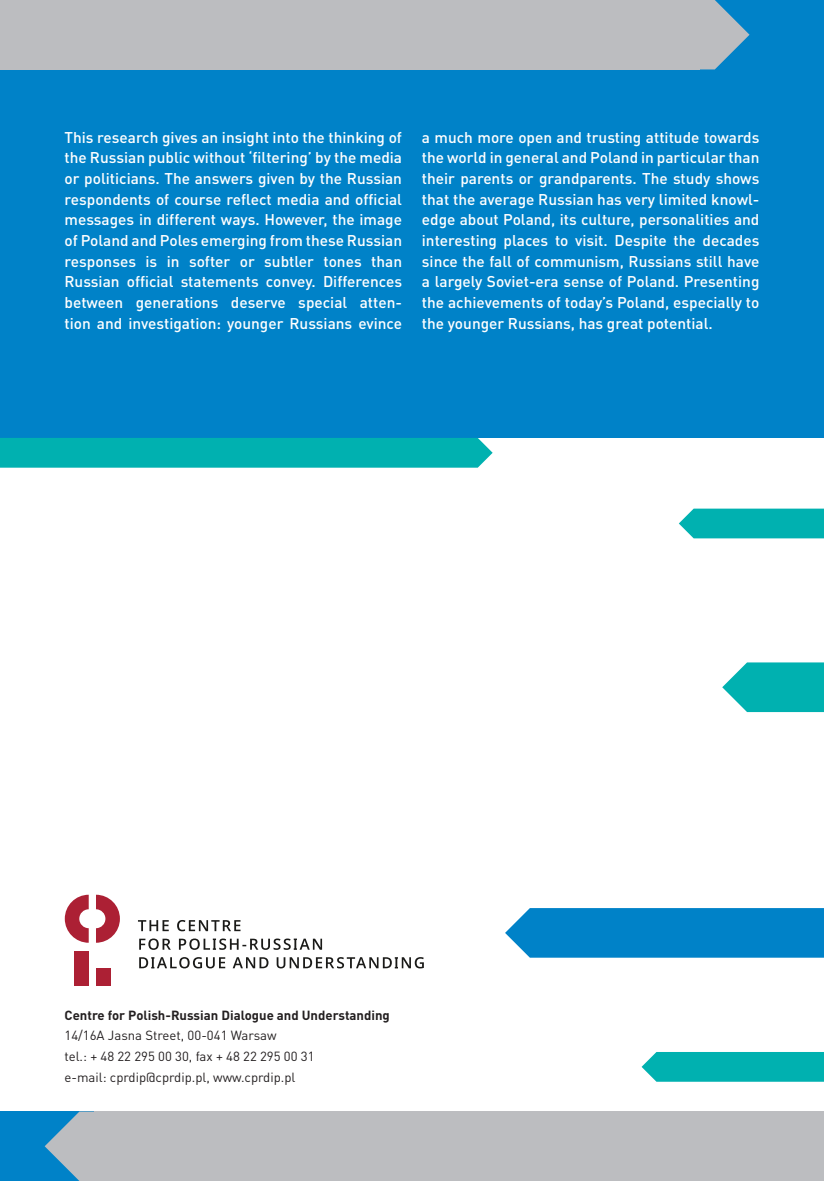
<style>
.page{position:relative;width:824px;height:1181px;background:#fff}
.page>*{position:absolute;margin:0;border:0;box-sizing:border-box;transform-origin:0 0}
.t1{font:500 15.4px/20.7px "DIN Pro";color:#fff;text-align:justify}
.t2{font:13.12px/20.7px "DIN Pro";color:#231f20}
.t3{font:700 13.12px "DIN Pro";color:#231f20}
</style>
<div class="page">
<div style="left:0;top:1111px;width:104px;height:70px;background:#0082c8"></div>
<div style="left:94px;top:1111px;width:729px;height:70px;background:#bcbdc0"></div>
<svg style="left:45px;top:1111px;width:49px;height:70px"></svg>
<div style="left:0;top:0;width:823px;height:438px;background:#0082c8"></div>
<div style="left:0;top:0;width:699px;height:69px;background:#bcbdc0"></div>
<svg style="left:650px;top:0;width:100px;height:70px"></svg>
<svg style="left:679px;top:508px;width:144px;height:30px;background:#11b6b5"></svg>
<div style="left:641px;top:1052px;width:182px;height:29px;background:#00b1b0"></div>
<div style="left:505px;top:908px;width:318px;height:49px;background:#0082c8"></div>
<div style="left:0;top:438px;width:492px;height:30px;background:#00b1b0"></div>
<svg style="left:722px;top:662px;width:101px;height:50px;background:#21bbba"></svg>
<svg style="left:96px;top:894px;width:24px;height:48px"></svg>
<svg style="left:65px;top:894px;width:24px;height:48px"></svg>
<div style="left:96px;top:968px;width:14px;height:17px;background:#ac2034"></div>
<div style="left:74px;top:951px;width:15px;height:34px;background:#ac2034"></div>
<svg style="left:138px;top:920px;width:286px;height:48px"></svg>
<p class="t1" style="left:64px;top:126px;width:339px">This research gives an insight into the thinking of the Russian public without ‘filtering’ by the media or politicians. The answers given by the Russian respondents of course reflect media and official messages in different ways. However, the image of Poland and Poles emerging from these Russian responses is in softer or subtler tones than Russian official statements convey. Differences between generations deserve special atten&shy;tion and investigation: younger Russians evince</p>
<p class="t1" style="left:422px;top:126px;width:339px">a much more open and trusting attitude towards the world in general and Poland in particular than their parents or grandparents. The study shows that the average Russian has very limited knowl&shy;edge about Poland, its culture, personalities and interesting places to visit. Despite the decades since the fall of communism, Russians still have a largely Soviet-era sense of Poland. Presenting the achievements of today’s Poland, especially to the younger Russians, has great potential.</p>
<p class="t3" style="left:64px;top:1006px;width:327px">Centre for Polish-Russian Dialogue and Understanding</p>
<p class="t2" style="left:64px;top:1025px;width:251px">14/16A Jasna Street, 00-041 Warsaw<br>tel.: + 48 22 295 00 30, fax + 48 22 295 00 31 e-mail: cprdip@cprdip.pl, www.cprdip.pl</p>
</div>
